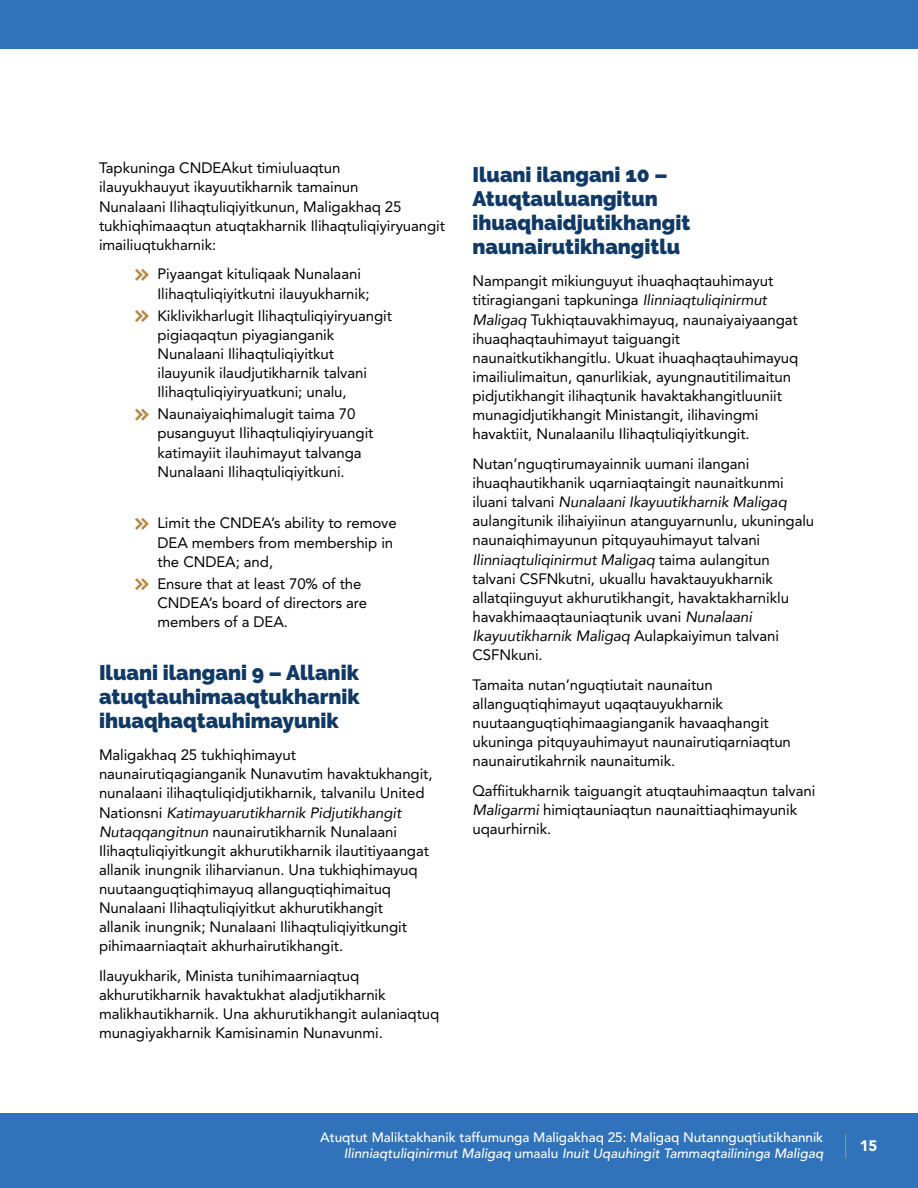
<style>
.page{position:relative;width:918px;height:1188px;background:#fff}
.page>*{position:absolute;margin:0;border:0;box-sizing:border-box;transform-origin:0 0}
.t1{font:900 21px/24px "Raleway";color:#103965;text-align:justify}
.t2{font:15px/19.2px "Avenir LT";letter-spacing:-.005em;color:#000}
.t3{font:italic 15px "Avenir";letter-spacing:-.005em;color:#000}
.t4{font:900 15px "Avenir LT";color:#fff}
.t5{font:500 13.5px/16.2px "Avenir LT";color:#fff;text-align:right}
.s1{font-family:"Avenir LT";font-style:normal}
.s2{font-family:"Avenir";font-style:italic}
.s3{font-style:italic}
</style>
<div class="page">
<div style="left:0;top:1113px;width:918px;height:75px;background:#3173ba"></div>
<div style="left:0;top:0;width:918px;height:49px;background:#3173ba"></div>
<svg style="left:845px;top:1134px;width:1px;height:24px"></svg>
<svg style="left:135px;top:269px;width:14px;height:12px"></svg>
<svg style="left:135px;top:310px;width:14px;height:12px"></svg>
<svg style="left:135px;top:409px;width:14px;height:12px"></svg>
<svg style="left:135px;top:518px;width:14px;height:12px"></svg>
<svg style="left:135px;top:578px;width:14px;height:12px"></svg>
<p class="t2" style="left:99px;top:159px;width:347px">Tapkuninga CNDEAkut timiuluaqtun<br>ilauyukhauyut ikayuutikharnik tamainun<br>Nunalaani Ilihaqtuliqiyitkunun, Maligakhaq 25 tukhiqhimaaqtun atuqtakharnik Ilihaqtuliqiyiryuangit imailiuqtukharnik:</p>
<p class="t2" style="left:158px;top:265px;width:214px">Piyaangat kituliqaak Nunalaani<br>Ilihaqtuliqiyitkutni ilauyukharnik;</p>
<p class="t2" style="left:158px;top:306px;width:236px">Kiklivikharlugit Ilihaqtuliqiyiryuangit pigiaqaqtun piyagianganik Nunalaani Ilihaqtuliqiyitkut ilauyunik ilaudjutikharnik talvani Ilihaqtuliqiyiryuatkuni; unalu,</p>
<p class="t2" style="left:158px;top:405px;width:217px">Naunaiyaiqhimalugit taima 70 pusanguyut Ilihaqtuliqiyiryuangit katimayiit ilauhimayut talvanga Nunalaani Ilihaqtuliqiyitkuni.</p>
<p class="t2" style="left:158px;top:514px;width:241px">Limit the CNDEA’s ability to remove<br>DEA members from membership in the CNDEA; and,</p>
<p class="t2" style="left:158px;top:574px;width:211px">Ensure that at least 70% of the<br>CNDEA’s board of directors are members of a DEA.</p>
<h1 class="t1" style="left:99px;top:660px;width:262px">Iluani ilangani 9 – Allanik atuqtauhimaaqtukharnik ihuaqhaqtauhimayunik</h1>
<p class="t2" style="left:99px;top:745px;width:335px">Maligakhaq 25 tukhiqhimayut naunairutiqagianganik Nunavutim havaktukhangit, nunalaani ilihaqtuliqidjutikharnik, talvanilu United</p>
<p class="t3" style="left:99px;top:803px;width:304px"><span class="s1">Nationsni</span> Katimayuarutikharnik Pidjutikhangit</p>
<p class="t2" style="left:99px;top:822px;width:332px"><span class="s2">Nutaqqangitnun</span> naunairutikharnik Nunalaani Ilihaqtuliqiyitkungit akhurutikharnik ilautitiyaangat allanik inungnik iliharvianun. Una tukhiqhimayuq nuutaanguqtiqhimayuq allanguqtiqhimaituq Nunalaani Ilihaqtuliqiyitkut akhurutikhangit<br>allanik inungnik; Nunalaani Ilihaqtuliqiyitkungit pihimaarniaqtait akhurhairutikhangit.</p>
<p class="t2" style="left:99px;top:966px;width:342px">Ilauyukharik, Minista tunihimaarniaqtuq akhurutikharnik havaktukhat aladjutikharnik malikhautikharnik. Una akhurutikhangit aulaniaqtuq munagiyakharnik Kamisinamin Nunavunmi.</p>
<h1 class="t1" style="left:472px;top:162px;width:219px;text-align:left">Iluani ilangani 10 –<br>Atuqtauluangitun ihuaqhaidjutikhangit naunairutikhangitlu</h1>
<p class="t2" style="left:472px;top:272px;width:327px">Nampangit mikiunguyut ihuaqhaqtauhimayut titiragiangani tapkuninga <span class="s2">Ilinniaqtuliqinirmut Maligaq</span> Tukhiqtauvakhimayuq, naunaiyaiyaangat ihuaqhaqtauhimayut taiguangit naunaitkutikhangitlu. Ukuat ihuaqhaqtauhimayuq imailiulimaitun, qanurlikiak, ayungnautitilimaitun pidjutikhangit ilihaqtunik havaktakhangitluuniit munagidjutikhangit Ministangit, ilihavingmi havaktiit, Nunalaanilu Ilihaqtuliqiyitkungit.</p>
<p class="t2" style="left:472px;top:454px;width:313px">Nutan’nguqtirumayainnik uumani ilangani ihuaqhautikhanik uqarniaqtaingit naunaitkunmi</p>
<p class="t3" style="left:472px;top:493px;width:316px"><span class="s1">iluani talvani</span> Nunalaani Ikayuutikharnik Maligaq</p>
<p class="t2" style="left:472px;top:512px;width:343px">aulangitunik ilihaiyiinun atanguyarnunlu, ukuningalu naunaiqhimayunun pitquyauhimayut talvani</p>
<p class="t3" style="left:472px;top:550px;width:299px">Ilinniaqtuliqinirmut Maligaq <span class="s1">taima aulangitun</span></p>
<p class="t2" style="left:472px;top:569px;width:318px">talvani CSFNkutni, ukuallu havaktauyukharnik allatqiinguyut akhurutikhangit, havaktakharniklu havakhimaaqtauniaqtunik uvani <span class="s2">Nunalaani</span></p>
<p class="t3" style="left:472px;top:627px;width:308px">Ikayuutikharnik Maligaq <span class="s1">Aulapkaiyimun talvani</span></p>
<p class="t2" style="left:472px;top:640px;width:242px;line-height:29.7px">CSFNkuni.<br>Tamaita nutan’nguqtiutait naunaitun</p>
<p class="t2" style="left:472px;top:694px;width:320px">allanguqtiqhimayut uqaqtauyukharnik nuutaanguqtiqhimaagianganik havaaqhangit ukuninga pitquyauhimayut naunairutiqarniaqtun naunairutikahrnik naunaitumik.</p>
<p class="t2" style="left:472px;top:781px;width:344px">Qaffiitukharnik taiguangit atuqtauhimaaqtun talvani<br><span class="s2">Maligarmi</span> himiqtauniaqtun naunaittiaqhimayunik uqaurhirnik.</p>
<p class="t5" style="left:320px;top:1129px;width:505px">Atuqtut Maliktakhanik taffumunga Maligakhaq 25: Maligaq Nutannguqtiutikhannik<br><span class="s3">Ilinniaqtuliqinirmut Maligaq</span> umaalu <span class="s3">Inuit Uqauhingit Tammaqtailininga Maligaq</span></p>
<p class="t4" style="left:860px;top:1137px;width:19px">15</p>
</div>
